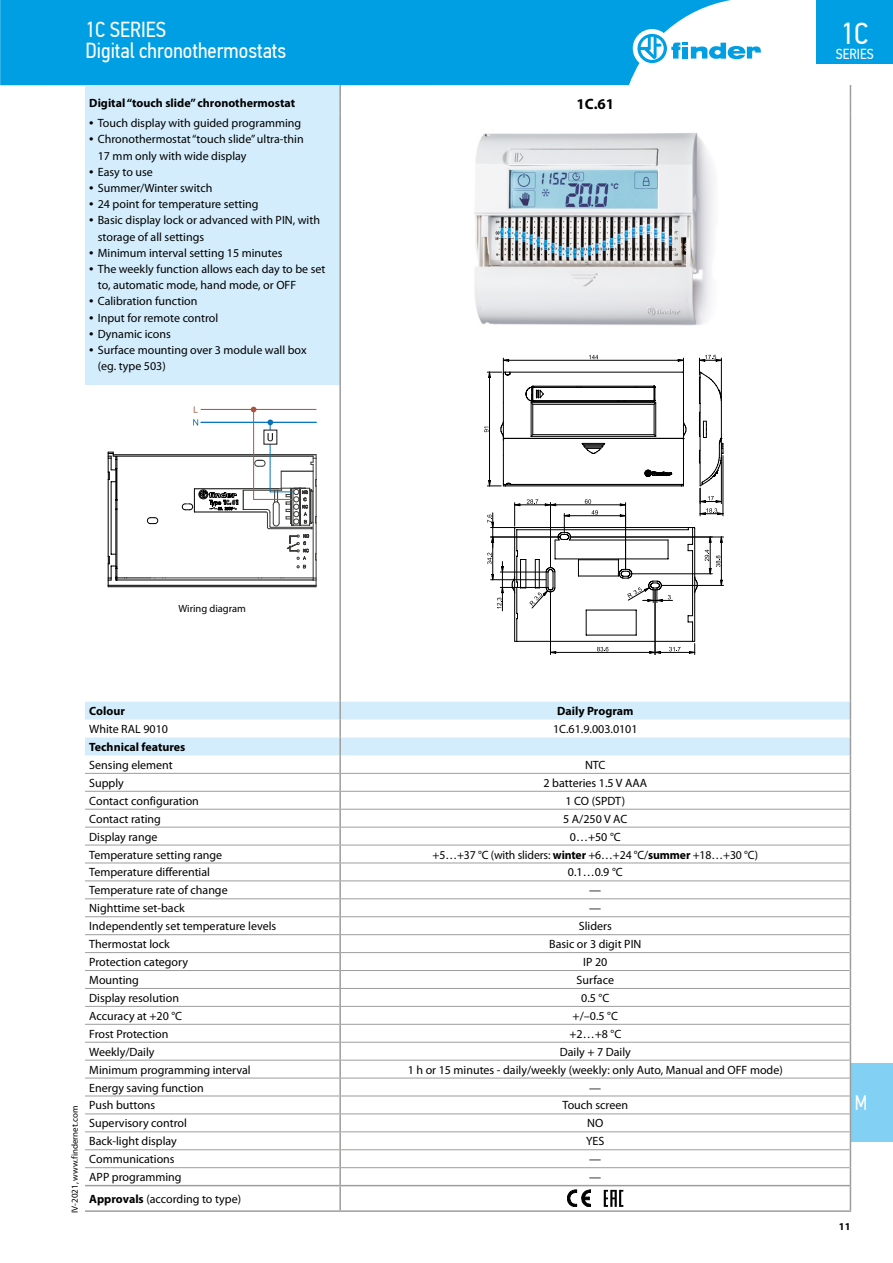
<style>
.page{position:relative;width:893px;height:1263px;background:#fff}
.page>*{position:absolute;margin:0;border:0;box-sizing:border-box;transform-origin:0 0}
.t1{font:30.3px "PF Din Text Cond Pro";color:#fff}
.t2{font:21.75px/21px "PF Din Text Cond Pro";color:#fff}
.t3{font:21px "PF Din Text Cond Pro";color:#fff;scale:.9 1}
.t4{font:700 15px "Myriad Pro";color:#000}
.t5{font:14.55px "PF Din Text Cond Pro";color:#fff}
.t6{font:12px/16.2px "Myriad Pro";color:#000}
.t7{font:700 12px "Myriad Pro";color:#000}
.t8{font:10.5px "Myriad Pro";color:#000}
.t9{font:700 10.5px "Myriad Pro";color:#000}
.t10{font:9px "Myriad Pro";color:#000}
.s1{font-size:15.75px}
.s2{font-weight:700}
</style>
<div class="page">
<div style="left:850px;top:1063px;width:43px;height:79px;background:#83d0f5"></div>
<div style="left:0;top:0;width:731px;height:85px;background:#009fe3"></div>
<div style="left:633px;top:29px;width:38px;height:39px;background:#fff;border-radius:50%"></div>
<svg style="left:637px;top:34px;width:124px;height:29px"></svg>
<div style="left:816px;top:0;width:77px;height:64px;background:#009fe3"></div>
<div style="left:85px;top:85px;width:255px;height:300px;background:#d4edfc"></div>
<svg style="left:850px;top:85px;width:1px;height:28px"></svg>
<hr style="left:850px;top:113px;width:1px;height:589px;background:#9d9d9c">
<hr style="left:85px;top:1210px;width:255px;height:2px;background:#9d9d9c">
<hr style="left:339px;top:113px;width:2px;height:589px;background:#9d9d9c">
<svg style="left:339px;top:85px;width:2px;height:28px"></svg>
<hr style="left:340px;top:1210px;width:511px;height:2px;background:#9d9d9c">
<hr style="left:165px;top:578px;width:93px;height:1px;background:#393938">
<hr style="left:108px;top:586px;width:208px;height:1px;background:#000">
<hr style="left:116px;top:510px;width:1px;height:57px;background:#000">
<hr style="left:117px;top:510px;width:1px;height:57px;background:#000">
<hr style="left:108px;top:585px;width:208px;height:1px;background:#000">
<hr style="left:113px;top:456px;width:200px;height:1px;background:#000">
<hr style="left:108px;top:479px;width:1px;height:77px;background:#000">
<hr style="left:113px;top:454px;width:203px;height:1px;background:#000">
<hr style="left:117px;top:469px;width:1px;height:31px;background:#000">
<hr style="left:116px;top:469px;width:1px;height:31px;background:#000">
<hr style="left:111px;top:482px;width:1px;height:72px;background:#000">
<svg style="left:116px;top:499px;width:2px;height:11px"></svg>
<hr style="left:117px;top:580px;width:196px;height:1px;background:#000">
<svg style="left:108px;top:452px;width:10px;height:30px"></svg>
<svg style="left:108px;top:554px;width:57px;height:33px"></svg>
<svg style="left:147px;top:517px;width:11px;height:7px"></svg>
<svg style="left:182px;top:406px;width:135px;height:181px"></svg>
<img style="left:474px;top:133px;width:239px;height:193px">
<svg style="left:484px;top:355px;width:240px;height:299px"></svg>
<hr style="left:492px;top:513px;width:1px;height:34px;background:#000">
<svg style="left:85px;top:702px;width:766px;height:508px"></svg>
<h2 class="t2" style="left:85px;top:19px;width:202px">1C SERIES<br>Digital chronothermostats</h2>
<p class="t7" style="left:89px;top:95px;width:207px">Digital “touch slide” chronothermostat</p>
<p class="t6" style="left:89px;top:115px;width:213px"><span class="s1">•</span> Touch display with guided programming</p>
<p class="t6" style="left:98px;top:131px;width:207px;text-indent:-9px"><span class="s1">•</span> Chronothermostat “touch slide” ultra-thin<br>17 mm only with wide display</p>
<p class="t6" style="left:89px;top:164px;width:65px"><span class="s1">•</span> Easy to use</p>
<p class="t6" style="left:89px;top:180px;width:125px"><span class="s1">•</span> Summer/Winter switch</p>
<p class="t6" style="left:89px;top:196px;width:171px"><span class="s1">•</span> 24 point for temperature setting</p>
<p class="t6" style="left:98px;top:212px;width:224px;text-indent:-9px"><span class="s1">•</span> Basic display lock or advanced with PIN, with storage of all settings</p>
<p class="t6" style="left:89px;top:245px;width:195px"><span class="s1">•</span> Minimum interval setting 15 minutes</p>
<p class="t6" style="left:98px;top:261px;width:229px;text-indent:-9px"><span class="s1">•</span> The weekly function allows each day to be set to, automatic mode, hand mode, or OFF</p>
<p class="t6" style="left:89px;top:293px;width:110px"><span class="s1">•</span> Calibration function</p>
<p class="t6" style="left:89px;top:309px;width:131px"><span class="s1">•</span> Input for remote control</p>
<p class="t6" style="left:89px;top:326px;width:83px"><span class="s1">•</span> Dynamic icons</p>
<p class="t6" style="left:98px;top:342px;width:210px;text-indent:-9px"><span class="s1">•</span> Surface mounting over 3 module wall box (eg. type 503)</p>
<p class="t4" style="left:576px;top:94px;width:39px">1C.61</p>
<h1 class="t1" style="left:841px;top:16px;width:29px">1C</h1>
<p class="t5" style="left:836px;top:45px;width:39px">SERIES</p>
<p class="t8" style="left:178px;top:602px;width:69px">Wiring diagram</p>
<p class="t10" style="left:69px;top:1213px;width:108px;rotate:-90deg">IV-2021, www.findernet.com</p>
<p class="t7" style="left:89px;top:703px;width:37px">Colour</p>
<p class="t7" style="left:557px;top:703px;width:78px">Daily Program</p>
<p class="t6" style="left:89px;top:721px;width:80px">White RAL 9010</p>
<p class="t6" style="left:553px;top:721px;width:86px">1C.61.9.003.0101</p>
<p class="t7" style="left:89px;top:739px;width:98px">Technical features</p>
<p class="t6" style="left:89px;top:756px;width:85px">Sensing element</p>
<p class="t6" style="left:585px;top:756px;width:22px">NTC</p>
<p class="t6" style="left:89px;top:774px;width:36px">Supply</p>
<p class="t6" style="left:544px;top:774px;width:105px">2 batteries 1.5 V AAA</p>
<p class="t6" style="left:89px;top:792px;width:111px">Contact configuration</p>
<p class="t6" style="left:565px;top:792px;width:61px">1 CO (SPDT)</p>
<p class="t6" style="left:89px;top:810px;width:73px">Contact rating</p>
<p class="t6" style="left:563px;top:810px;width:66px">5 A/250 V AC</p>
<p class="t6" style="left:89px;top:828px;width:70px">Display range</p>
<p class="t6" style="left:570px;top:828px;width:52px">0…+50 °C</p>
<p class="t6" style="left:89px;top:846px;width:134px">Temperature setting range</p>
<p class="t6" style="left:433px;top:846px;width:327px">+5…+37 °C (with sliders: <span class="s2">winter</span> +6…+24 °C/<span class="s2">summer</span> +18…+30 °C)</p>
<p class="t6" style="left:89px;top:864px;width:122px">Temperature differential</p>
<p class="t6" style="left:568px;top:864px;width:56px">0.1…0.9 °C</p>
<p class="t6" style="left:89px;top:882px;width:140px">Temperature rate of change</p>
<p class="t6" style="left:589px;top:882px;width:13px">—</p>
<p class="t6" style="left:89px;top:900px;width:97px">Nighttime set-back</p>
<p class="t6" style="left:589px;top:900px;width:13px">—</p>
<p class="t6" style="left:89px;top:918px;width:188px">Independently set temperature levels</p>
<p class="t6" style="left:579px;top:918px;width:35px">Sliders</p>
<p class="t6" style="left:89px;top:936px;width:82px">Thermostat lock</p>
<p class="t6" style="left:549px;top:936px;width:94px">Basic or 3 digit PIN</p>
<p class="t6" style="left:89px;top:954px;width:100px">Protection category</p>
<p class="t6" style="left:583px;top:954px;width:26px">IP 20</p>
<p class="t6" style="left:89px;top:972px;width:51px">Mounting</p>
<p class="t6" style="left:577px;top:972px;width:39px">Surface</p>
<p class="t6" style="left:89px;top:989px;width:91px">Display resolution</p>
<p class="t6" style="left:581px;top:989px;width:30px">0.5 °C</p>
<p class="t6" style="left:89px;top:1007px;width:94px">Accuracy at +20 °C</p>
<p class="t6" style="left:573px;top:1007px;width:47px">+/–0.5 °C</p>
<p class="t6" style="left:89px;top:1025px;width:81px">Frost Protection</p>
<p class="t6" style="left:569px;top:1025px;width:53px">+2…+8 °C</p>
<p class="t6" style="left:89px;top:1043px;width:67px">Weekly/Daily</p>
<p class="t6" style="left:560px;top:1043px;width:73px">Daily + 7 Daily</p>
<p class="t6" style="left:89px;top:1061px;width:163px">Minimum programming interval</p>
<p class="t6" style="left:408px;top:1061px;width:376px">1 h or 15 minutes - daily/weekly (weekly: only Auto, Manual and OFF mode)</p>
<p class="t6" style="left:89px;top:1079px;width:116px">Energy saving function</p>
<p class="t6" style="left:589px;top:1079px;width:13px">—</p>
<p class="t6" style="left:89px;top:1097px;width:68px">Push buttons</p>
<p class="t6" style="left:563px;top:1097px;width:67px">Touch screen</p>
<p class="t6" style="left:89px;top:1115px;width:99px">Supervisory control</p>
<p class="t6" style="left:587px;top:1115px;width:18px">NO</p>
<p class="t6" style="left:89px;top:1133px;width:89px">Back-light display</p>
<p class="t6" style="left:586px;top:1133px;width:20px">YES</p>
<p class="t6" style="left:89px;top:1151px;width:87px">Communications</p>
<p class="t6" style="left:589px;top:1151px;width:13px">—</p>
<p class="t6" style="left:89px;top:1169px;width:94px">APP programming</p>
<p class="t6" style="left:589px;top:1169px;width:13px">—</p>
<p class="t6" style="left:89px;top:1190px;width:153px"><span class="s2">Approvals</span> (according to type)</p>
<h3 class="t3" style="left:855px;top:1091px;width:15px">M</h3>
<p class="t9" style="left:839px;top:1219px;width:13px">11</p>
</div>
